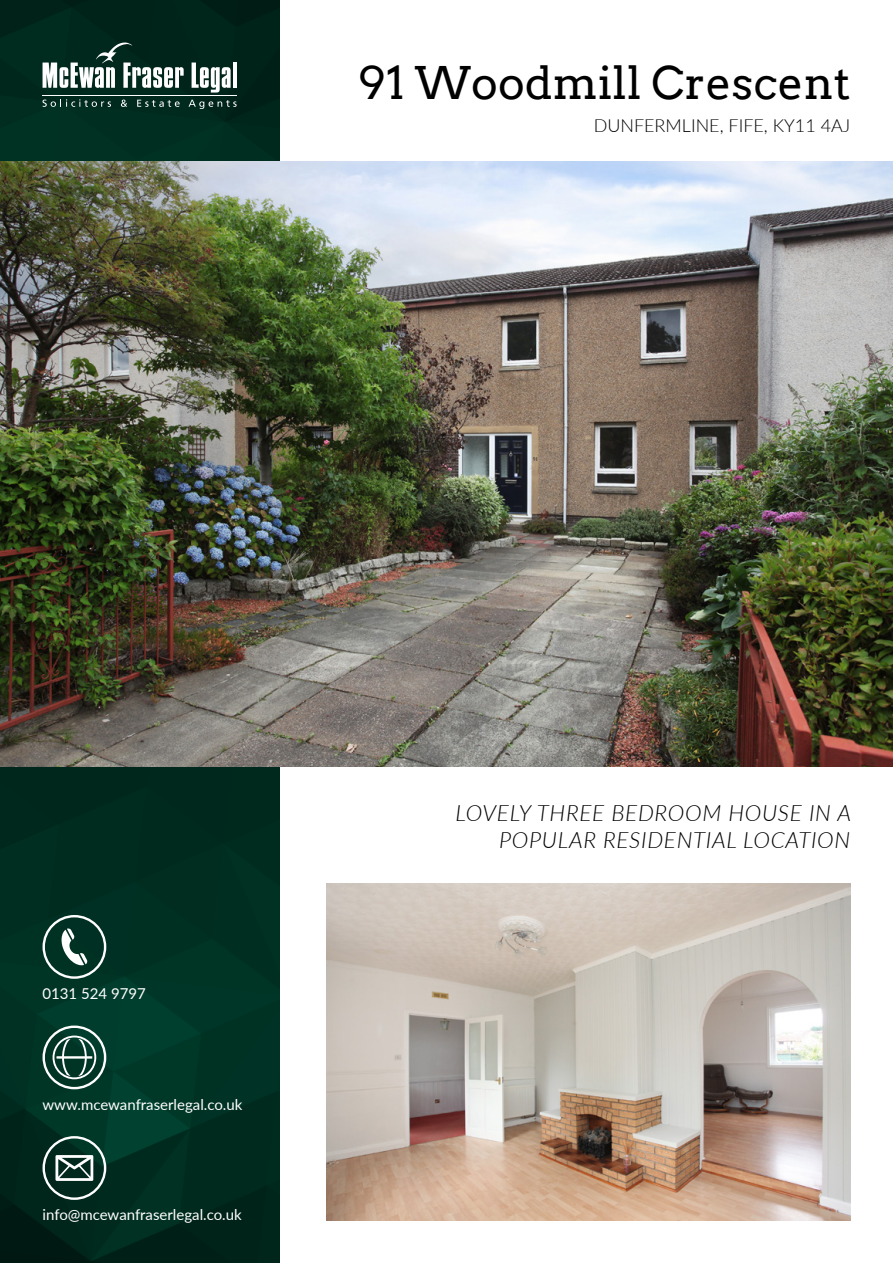
<style>
.page{position:relative;width:893px;height:1263px;background:#fff}
.page>*{position:absolute;margin:0;border:0;box-sizing:border-box;transform-origin:0 0}
.t1{font:45px "Arvo";color:#000}
.t2{font:italic 300 22.5px/27px "Lato";letter-spacing:.03em;color:#000;text-align:right}
.t3{font:300 18px "Lato";color:#000}
.t4{font:15px "Lato";color:#fff}
</style>
<div class="page">
<img style="left:0;top:0;width:279px;height:1263px">
<img style="left:0;top:162px;width:893px;height:605px">
<svg style="left:43px;top:43px;width:141px;height:45px"></svg>
<svg style="left:192px;top:63px;width:39px;height:30px"></svg>
<hr style="left:233px;top:63px;width:4px;height:25px;background:#fff">
<hr style="left:43px;top:95px;width:194px;height:1px;background:#fff">
<svg style="left:43px;top:99px;width:68px;height:8px"></svg>
<svg style="left:121px;top:100px;width:6px;height:7px"></svg>
<svg style="left:137px;top:100px;width:43px;height:7px"></svg>
<svg style="left:189px;top:100px;width:48px;height:9px"></svg>
<img style="left:326px;top:883px;width:524px;height:337px">
<svg style="left:43px;top:915px;width:63px;height:64px;background:#335a4f"></svg>
<svg style="left:43px;top:1025px;width:63px;height:64px;background:#3a6559"></svg>
<svg style="left:43px;top:1136px;width:63px;height:64px;background:#3a5b52"></svg>
<h1 class="t1" style="left:358px;top:55px;width:494px">91 Woodmill Crescent</h1>
<p class="t3" style="left:594px;top:113px;width:258px">DUNFERMLINE, FIFE, KY11 4AJ</p>
<p class="t4" style="left:43px;top:983px;width:105px">0131 524 9797</p>
<p class="t4" style="left:43px;top:1094px;width:201px">www.mcewanfraserlegal.co.uk</p>
<p class="t4" style="left:43px;top:1204px;width:201px">info@mcewanfraserlegal.co.uk</p>
<h2 class="t2" style="left:455px;top:798px;width:397px">LOVELY THREE BEDROOM HOUSE IN A<br>POPULAR RESIDENTIAL LOCATION</h2>
</div>
